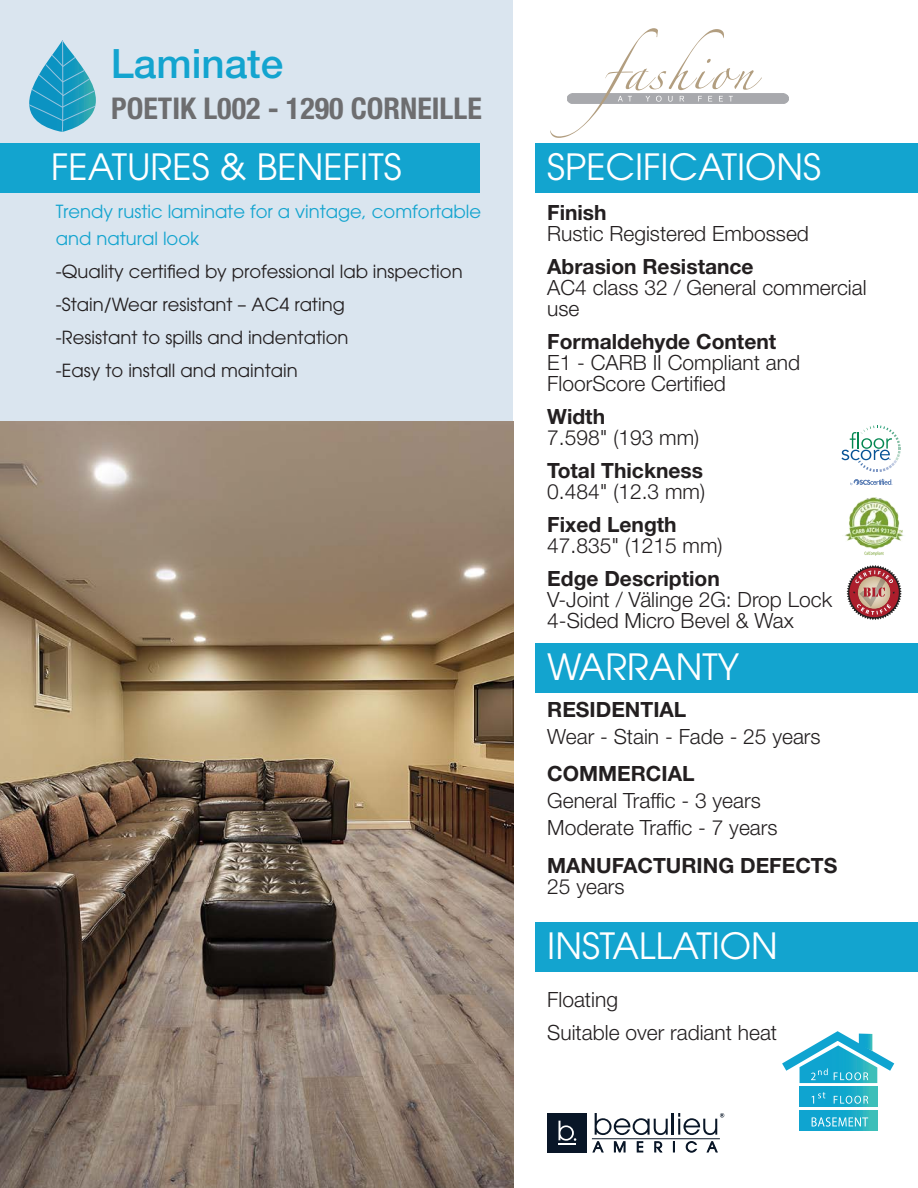
<style>
.page{position:relative;width:918px;height:1188px;background:#fff}
.page>*{position:absolute;margin:0;border:0;box-sizing:border-box;transform-origin:0 0}
.t1{font:500 40.5px "Helvetica Neue LT Std";color:#13a4cf}
.t2{font:36px "ITC Avant Garde Std";color:#fff}
.t3{font:700 condensed 30px "Helvetica Neue LT Std";color:#6d6d6f}
.t4{font:300 21px "Helvetica Neue LT Std";color:#231f20}
.t5{font:700 21px "Helvetica Neue LT Std";color:#231f20}
.t6{font:18px "ITC Avant Garde Std";color:#231f20}
.t7{font:18px/27px "ITC Avant Garde Std";color:#13a4cf}
</style>
<div class="page">
<div style="left:0;top:0;width:513px;height:464px;background:#dae5ef"></div>
<div style="left:0;top:143px;width:480px;height:50px;background:#13a4cf"></div>
<svg style="left:550px;top:28px;width:239px;height:110px"></svg>
<svg style="left:29px;top:40px;width:67px;height:91px"></svg>
<img style="left:0;top:421px;width:513px;height:767px">
<div style="left:536px;top:143px;width:382px;height:50px;background:#13a4cf"></div>
<div style="left:536px;top:643px;width:382px;height:50px;background:#13a4cf"></div>
<div style="left:536px;top:922px;width:382px;height:49px;background:#13a4cf"></div>
<svg style="left:800px;top:1087px;width:77px;height:20px"></svg>
<svg style="left:782px;top:1031px;width:113px;height:52px"></svg>
<svg style="left:800px;top:1110px;width:77px;height:20px"></svg>
<svg style="left:812px;top:1117px;width:56px;height:10px"></svg>
<svg style="left:812px;top:1092px;width:13px;height:12px"></svg>
<svg style="left:834px;top:1096px;width:34px;height:8px"></svg>
<svg style="left:595px;top:1113px;width:73px;height:22px"></svg>
<hr style="left:672px;top:1113px;width:2px;height:22px;background:#091627">
<hr style="left:592px;top:1138px;width:128px;height:1px;background:#091627">
<div style="left:547px;top:1113px;width:40px;height:40px;background:#091627"></div>
<svg style="left:559px;top:1121px;width:17px;height:24px"></svg>
<svg style="left:593px;top:1141px;width:11px;height:11px"></svg>
<svg style="left:614px;top:1141px;width:11px;height:11px"></svg>
<svg style="left:637px;top:1141px;width:6px;height:11px"></svg>
<svg style="left:654px;top:1141px;width:8px;height:11px"></svg>
<svg style="left:673px;top:1142px;width:2px;height:10px"></svg>
<svg style="left:686px;top:1141px;width:11px;height:12px"></svg>
<svg style="left:707px;top:1141px;width:11px;height:11px"></svg>
<svg style="left:678px;top:1113px;width:46px;height:22px"></svg>
<img style="left:845px;top:497px;width:59px;height:58px">
<svg style="left:847px;top:565px;width:55px;height:55px"></svg>
<svg style="left:841px;top:425px;width:60px;height:47px"></svg>
<svg style="left:850px;top:479px;width:43px;height:6px"></svg>
<p class="t1" style="left:111px;top:40px;width:174px">Laminate</p>
<p class="t3" style="left:111px;top:91px;width:372px">POETIK L002 - 1290 CORNEILLE</p>
<p class="t2" style="left:51px;top:145px;width:352px">FEATURES &amp; BENEFITS</p>
<p class="t7" style="left:56px;top:198px;width:427px">Trendy rustic laminate for a vintage, comfortable and natural look</p>
<p class="t6" style="left:56px;top:261px;width:408px">-Quality certified by professional lab inspection</p>
<p class="t6" style="left:56px;top:294px;width:290px">-Stain/Wear resistant – AC4 rating</p>
<p class="t6" style="left:56px;top:327px;width:294px">-Resistant to spills and indentation</p>
<p class="t6" style="left:56px;top:360px;width:243px">-Easy to install and maintain</p>
<p class="t2" style="left:547px;top:145px;width:275px">SPECIFICATIONS</p>
<p class="t5" style="left:547px;top:200px;width:61px">Finish</p>
<p class="t4" style="left:547px;top:221px;width:263px">Rustic Registered Embossed</p>
<p class="t5" style="left:547px;top:254px;width:208px">Abrasion Resistance</p>
<p class="t4" style="left:547px;top:275px;width:321px">AC4 class 32 / General commercial</p>
<p class="t4" style="left:547px;top:296px;width:34px">use</p>
<p class="t5" style="left:547px;top:329px;width:231px">Formaldehyde Content</p>
<p class="t4" style="left:547px;top:350px;width:254px">E1 - CARB II Compliant and</p>
<p class="t4" style="left:547px;top:371px;width:180px">FloorScore Certified</p>
<p class="t5" style="left:547px;top:404px;width:59px">Width</p>
<p class="t4" style="left:547px;top:425px;width:154px">7.598" (193 mm)</p>
<p class="t5" style="left:547px;top:458px;width:157px">Total Thickness</p>
<p class="t4" style="left:547px;top:479px;width:159px">0.484" (12.3 mm)</p>
<p class="t5" style="left:547px;top:512px;width:131px">Fixed Length</p>
<p class="t4" style="left:547px;top:533px;width:177px">47.835" (1215 mm)</p>
<p class="t5" style="left:547px;top:566px;width:174px">Edge Description</p>
<p class="t4" style="left:547px;top:587px;width:286px">V-Joint / Välinge 2G: Drop Lock</p>
<p class="t4" style="left:547px;top:608px;width:248px">4-Sided Micro Bevel &amp; Wax</p>
<p class="t2" style="left:547px;top:644px;width:193px">WARRANTY</p>
<p class="t5" style="left:547px;top:696px;width:141px">RESIDENTIAL</p>
<p class="t4" style="left:547px;top:723px;width:275px">Wear - Stain - Fade - 25 years</p>
<p class="t5" style="left:547px;top:761px;width:149px">COMMERCIAL</p>
<p class="t4" style="left:547px;top:788px;width:215px">General Traffic - 3 years</p>
<p class="t4" style="left:547px;top:815px;width:232px">Moderate Traffic - 7 years</p>
<p class="t5" style="left:547px;top:852px;width:292px">MANUFACTURING DEFECTS</p>
<p class="t4" style="left:547px;top:873px;width:79px">25 years</p>
<p class="t2" style="left:547px;top:923px;width:232px">INSTALLATION</p>
<p class="t4" style="left:547px;top:987px;width:72px">Floating</p>
<p class="t4" style="left:547px;top:1020px;width:231px">Suitable over radiant heat</p>
</div>
